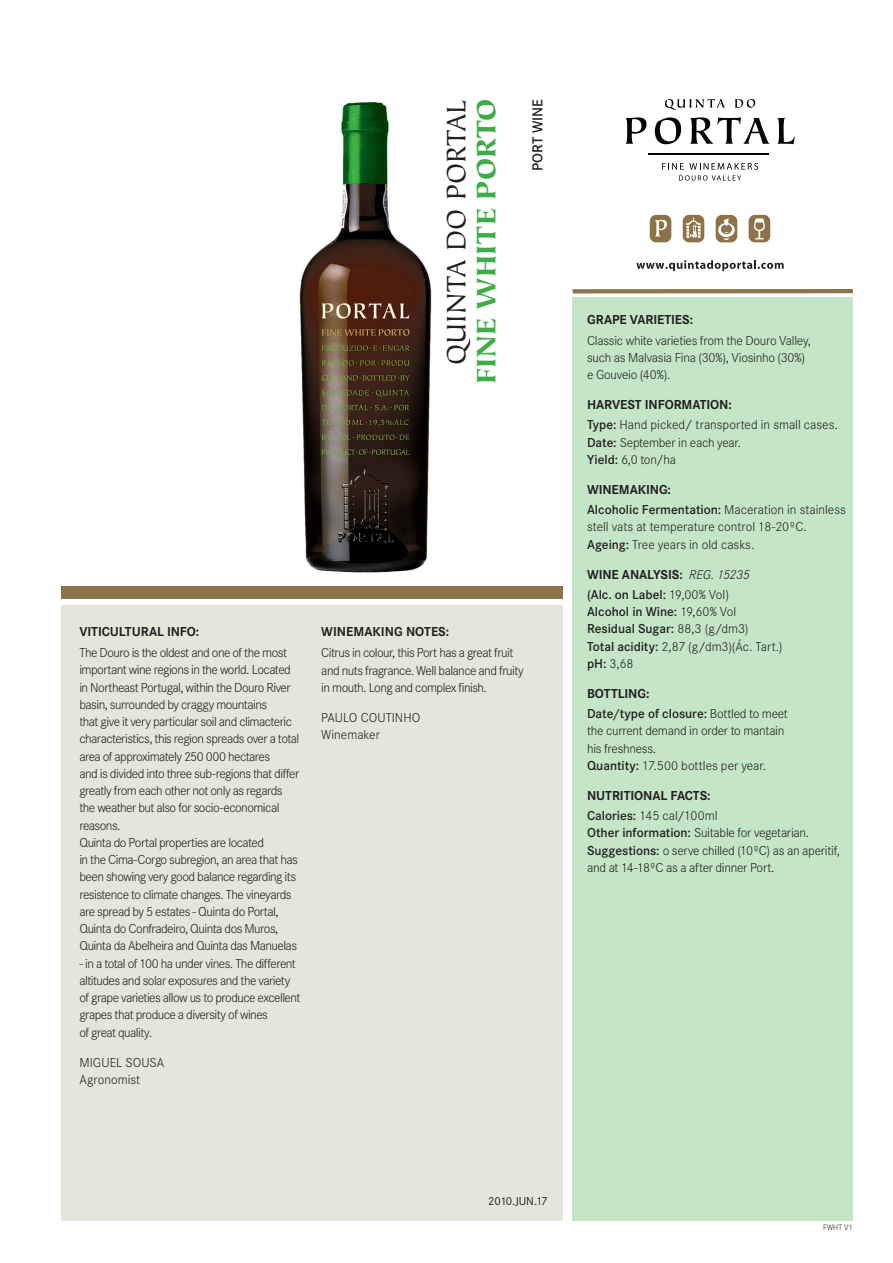
<style>
.page{position:relative;width:893px;height:1263px;background:#fff}
.page>*{position:absolute;margin:0;border:0;box-sizing:border-box;transform-origin:0 0}
.t1{font:30px "Tiepolo";color:#231f20}
.t2{font:900 30px "Tiepolo";color:#3cad46}
.t3{font:600 15px "Corporate S";color:#231f20}
.t4{font:300 13.5px/17.2px "Corporate S";letter-spacing:-.04em;color:#231f20}
.t5{font:300 13.5px/17.2px "Corporate S";letter-spacing:-.02em;color:#231f20}
.t6{font:300 13.5px/17.2px "Corporate S";color:#231f20}
.t7{font:700 13.5px/20.2px "Corporate S";letter-spacing:-.005em;color:#231f20}
.t8{font:600 13.5px/20.2px "Corporate S";color:#231f20}
.t9{font:300 13.5px/17.2px "Corporate S";letter-spacing:-.005em;color:#231f20}
.t10{font:12px "Corporate S";letter-spacing:-.02em;color:#231f20}
.t11{font:300 8.25px "Corporate S";color:#231f20}
.s1{font-weight:700}
.s2{font-weight:600}
.s3{font-weight:300}
.s4{font-weight:300;font-style:italic}
</style>
<div class="page">
<svg style="left:650px;top:215px;width:120px;height:27px"></svg>
<div style="left:61px;top:605px;width:502px;height:615px;background:#e3e7d9"></div>
<div style="left:61px;top:586px;width:502px;height:12px;background:#8c734a"></div>
<svg style="left:573px;top:289px;width:280px;height:4px"></svg>
<div style="left:573px;top:297px;width:280px;height:923px;background:#c4e6c7"></div>
<svg style="left:636px;top:260px;width:148px;height:11px"></svg>
<img style="left:299px;top:101px;width:133px;height:472px">
<hr style="left:649px;top:153px;width:120px;height:2px;background:#050504">
<svg style="left:662px;top:163px;width:96px;height:18px"></svg>
<svg style="left:625px;top:99px;width:170px;height:45px"></svg>
<h1 class="t1" style="left:440px;top:365px;width:267px;rotate:-90deg">QUINTA DO PORTAL</h1>
<h1 class="t2" style="left:469px;top:384px;width:287px;rotate:-90deg">FINE WHITE PORTO</h1>
<p class="t3" style="left:529px;top:171px;width:73px;rotate:-90deg">PORT WINE</p>
<p class="t7" style="left:79px;top:621px;width:121px">VITICULTURAL INFO:</p>
<p class="t4" style="left:79px;top:644px;width:221px">The Douro is the oldest and one of the most important wine regions in the world. Located in Northeast Portugal, within the Douro River basin, surrounded by craggy mountains<br>that give it very particular soil and climacteric characteristics, this region spreads over a total area of approximately 250 000 hectares<br>and is divided into three sub-regions that differ greatly from each other not only as regards the weather but also for socio-economical reasons.<br>Quinta do Portal properties are located<br>in the Cima-Corgo subregion, an area that has been showing very good balance regarding its resistence to climate changes. The vineyards are spread by 5 estates - Quinta do Portal, Quinta do Confradeiro, Quinta dos Muros, Quinta da Abelheira and Quinta das Manuelas</p>
<p class="t4" style="left:79px;top:955px;width:223px">- in a total of 100 ha under vines. The different altitudes and solar exposures and the variety of grape varieties allow us to produce excellent grapes that produce a diversity of wines<br>of great quality.</p>
<p class="t6" style="left:79px;top:1054px;width:86px">MIGUEL SOUSA<br>Agronomist</p>
<p class="t7" style="left:321px;top:621px;width:129px">WINEMAKING NOTES:</p>
<p class="t4" style="left:321px;top:644px;width:204px">Citrus in colour, this Port has a great fruit and nuts fragrance. Well balance and fruity in mouth. Long and complex finish.</p>
<p class="t6" style="left:321px;top:709px;width:101px">PAULO COUTINHO<br>Winemaker</p>
<p class="t7" style="left:587px;top:310px;width:107px">GRAPE VARIETIES:</p>
<p class="t5" style="left:587px;top:332px;width:225px">Classic white varieties from the Douro Valley, such as Malvasia Fina (30%), Viosinho (30%) e Gouveio (40%).</p>
<p class="t6" style="left:587px;top:395px;width:252px;line-height:20.2px"><span class="s1">HARVEST INFORMATION:<br></span><span class="s2">Type:</span> Hand picked/ transported in small cases.</p>
<p class="t5" style="left:587px;top:434px;width:155px"><span class="s2">Date:</span> September in each year.<br><span class="s2">Yield:</span> 6,0 ton/ha</p>
<p class="t8" style="left:587px;top:479px;width:260px"><span class="s1">WINEMAKING:<br></span>Alcoholic Fermentation: <span class="s3">Maceration in stainless</span></p>
<p class="t6" style="left:587px;top:518px;width:221px">stell vats at temperature control 18-20ºC.<br><span class="s2">Ageing:</span> Tree years in old casks.</p>
<p class="t7" style="left:587px;top:564px;width:164px">WINE ANALYSIS: <span class="s4">REG. 15235 </span><span class="s2">(Alc. on Label:</span> <span class="s3">19,00% Vol)</span></p>
<p class="t9" style="left:587px;top:603px;width:197px"><span class="s2">Alcohol in Wine:</span> 19,60% Vol<br><span class="s2">Residual Sugar:</span> 88,3 (g/dm3)<br><span class="s2">Total acidity:</span> 2,87 (g/dm3)(Ác. Tart.) <span class="s2">pH:</span> 3,68</p>
<p class="t8" style="left:587px;top:683px;width:202px"><span class="s1">BOTTLING:<br></span>Date/type of closure: <span class="s3">Bottled to meet</span></p>
<p class="t5" style="left:587px;top:722px;width:199px">the current demand in order to mantain his freshness.<br><span class="s2">Quantity:</span> 17.500 bottles per year.</p>
<p class="t7" style="left:587px;top:786px;width:132px">NUTRITIONAL FACTS:<br><span class="s2">Calories:</span> <span class="s3">145 cal/100ml</span></p>
<p class="t5" style="left:587px;top:824px;width:254px"><span class="s2">Other information:</span> Suitable for vegetarian.<br><span class="s2">Suggestions:</span> o serve chilled (10ºC) as an aperitif, and at 14-18ºC as a after dinner Port.</p>
<p class="t10" style="left:488px;top:1194px;width:61px">2010.JUN.17</p>
<p class="t11" style="left:823px;top:1223px;width:31px">FWHT V1</p>
</div>
